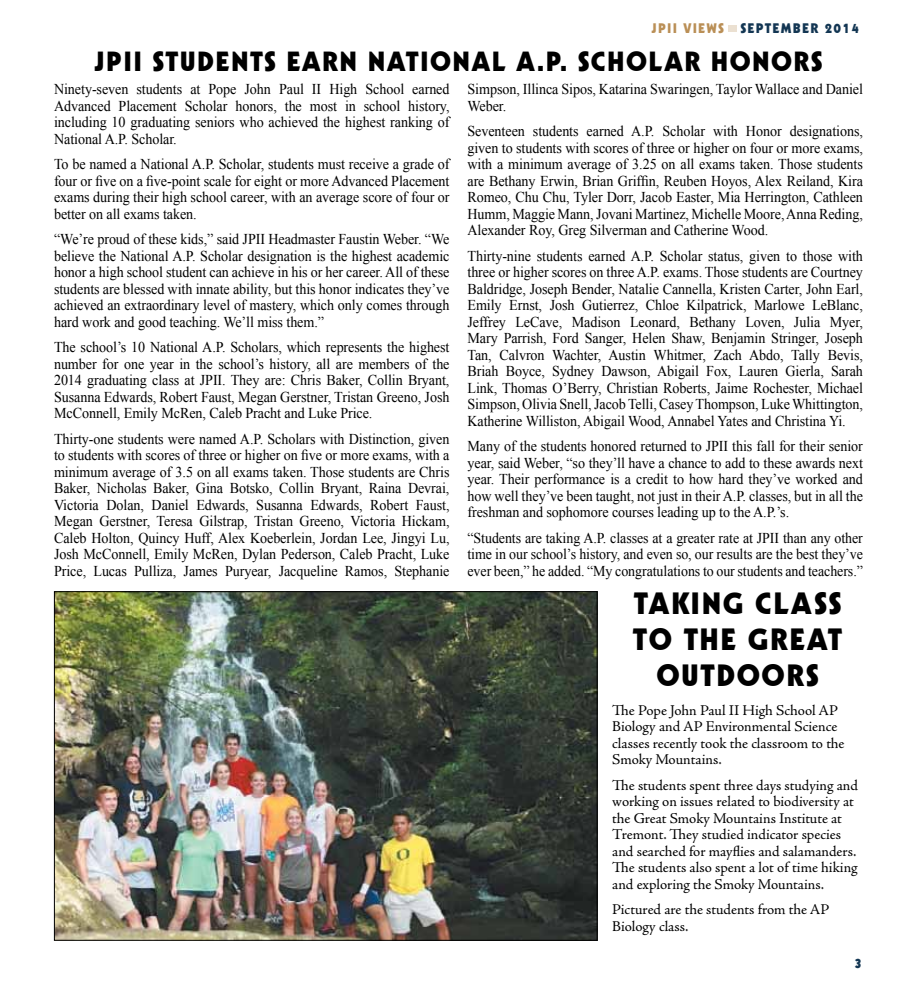
<style>
.page{position:relative;width:917px;height:999px;background:#fff}
.page>*{position:absolute;margin:0;border:0;box-sizing:border-box;transform-origin:0 0}
.t1{font:30px "Geometric 231 BT Heavy C";letter-spacing:.05em;color:#000}
.t2{font:27px "Geometric 231 BT Heavy C";letter-spacing:.05em;color:#000}
.t3{font:15px/16.5px "Times New Roman";letter-spacing:-.005em;color:#000;text-align:justify;scale:.94 1}
.t4{font:15px/16.5px "Adobe Jenson Pro";letter-spacing:-.005em;color:#000}
.t5{font:15px/16.5px "Times New Roman";letter-spacing:-.005em;color:#000;text-align:justify;scale:.93 1}
.t6{font:13.5px "Geometric 231 BT Heavy C";letter-spacing:.09em;color:#133653}
.t7{font:13.5px "Geometric 231 BT Heavy C";color:#ba8f56}
.s1{color:#ba8f56}
</style>
<div class="page">
<div style="left:728px;top:25px;width:8px;height:7px;background:#ebe0d1"></div>
<img style="left:56px;top:593px;width:539px;height:346px">
<p class="t7" style="left:651px;top:20px;width:14px">JPII</p>
<p class="t6" style="left:683px;top:20px;width:67px"><span class="s1">VIEWS</span> SEPTEMBER</p>
<p class="t6" style="left:824px;top:20px;width:36px">2014</p>
<h2 class="t2" style="left:94px;top:45px;width:24px">JPII</h2>
<h2 class="t2" style="left:152px;top:45px;width:671px">STUDENTS EARN NATIONAL A.P. SCHOLAR HONORS</h2>
<p class="t3" style="left:54px;top:81px;width:422px">Ninety-seven students at Pope John Paul II High School earned Advanced Placement Scholar honors, the most in school history, including 10 graduating seniors who achieved the highest ranking of National A.P. Scholar.</p>
<p class="t3" style="left:54px;top:156px;width:422px">To be named a National A.P. Scholar, students must receive a grade of four or five on a five-point scale for eight or more Advanced Placement exams during their high school career, with an average score of four or better on all exams taken.</p>
<p class="t3" style="left:54px;top:231px;width:422px">“We’re proud of these kids,” said JPII Headmaster Faustin Weber. “We believe the National A.P. Scholar designation is the highest academic honor a high school student can achieve in his or her career. All of these students are blessed with innate ability, but this honor indicates they’ve achieved an extraordinary level of mastery, which only comes through hard work and good teaching. We’ll miss them.”</p>
<p class="t3" style="left:54px;top:339px;width:422px">The school’s 10 National A.P. Scholars, which represents the highest number for one year in the school’s history, all are members of the 2014 graduating class at JPII. They are: Chris Baker, Collin Bryant, Susanna Edwards, Robert Faust, Megan Gerstner, Tristan Greeno, Josh McConnell, Emily McRen, Caleb Pracht and Luke Price.</p>
<p class="t3" style="left:54px;top:430px;width:422px">Thirty-one students were named A.P. Scholars with Distinction, given to students with scores of three or higher on five or more exams, with a minimum average of 3.5 on all exams taken. Those students are Chris Baker, Nicholas Baker, Gina Botsko, Collin Bryant, Raina Devrai, Victoria Dolan, Daniel Edwards, Susanna Edwards, Robert Faust, Megan Gerstner, Teresa Gilstrap, Tristan Greeno, Victoria Hickam, Caleb Holton, Quincy Huff, Alex Koeberlein, Jordan Lee, Jingyi Lu, Josh McConnell, Emily McRen, Dylan Pederson, Caleb Pracht, Luke Price, Lucas Pulliza, James Puryear, Jacqueline Ramos, Stephanie</p>
<p class="t3" style="left:467px;top:81px;width:422px">Simpson, Illinca Sipos, Katarina Swaringen, Taylor Wallace and Daniel<br>Weber.</p>
<p class="t3" style="left:467px;top:123px;width:422px">Seventeen students earned A.P. Scholar with Honor designations, given to students with scores of three or higher on four or more exams, with a minimum average of 3.25 on all exams taken. Those students are Bethany Erwin, Brian Griffin, Reuben Hoyos, Alex Reiland, Kira Romeo, Chu Chu, Tyler Dorr, Jacob Easter, Mia Herrington, Cathleen Humm, Maggie Mann, Jovani Martinez, Michelle Moore, Anna Reding, Alexander Roy, Greg Silverman and Catherine Wood.</p>
<p class="t3" style="left:467px;top:247px;width:422px">Thirty-nine students earned A.P. Scholar status, given to those with three or higher scores on three A.P. exams. Those students are Courtney Baldridge, Joseph Bender, Natalie Cannella, Kristen Carter, John Earl, Emily Ernst, Josh Gutierrez, Chloe Kilpatrick, Marlowe LeBlanc, Jeffrey LeCave, Madison Leonard, Bethany Loven, Julia Myer, Mary Parrish, Ford Sanger, Helen Shaw, Benjamin Stringer, Joseph Tan, Calvron Wachter, Austin Whitmer, Zach Abdo, Tally Bevis, Briah Boyce, Sydney Dawson, Abigail Fox, Lauren Gierla, Sarah Link, Thomas O’Berry, Christian Roberts, Jaime Rochester, Michael Simpson, Olivia Snell, Jacob Telli, Casey Thompson, Luke Whittington, Katherine Williston, Abigail Wood, Annabel Yates and Christina Yi.</p>
<p class="t3" style="left:467px;top:438px;width:422px">Many of the students honored returned to JPII this fall for their senior year, said Weber, “so they’ll have a chance to add to these awards next year. Their performance is a credit to how hard they’ve worked and how well they’ve been taught, not just in their A.P. classes, but in all the freshman and sophomore courses leading up to the A.P.’s.</p>
<p class="t5" style="left:467px;top:529px;width:427px">“Students are taking A.P. classes at a greater rate at JPII than any other time in our school’s history, and even so, our results are the best they’ve ever been,” he added. “My congratulations to our students and teachers.”</p>
<h1 class="t1" style="left:633px;top:585px;width:20px">TAK</h1>
<h1 class="t1" style="left:690px;top:585px;width:152px">ING CLASS</h1>
<h1 class="t1" style="left:633px;top:621px;width:211px">TO THE GREAT</h1>
<h1 class="t1" style="left:656px;top:657px;width:164px">OUTDOORS</h1>
<p class="t4" style="left:612px;top:702px;width:234px">The Pope John Paul II High School AP Biology and AP Environmental Science classes recently took the classroom to the Smoky Mountains.</p>
<p class="t4" style="left:612px;top:777px;width:247px">The students spent three days studying and working on issues related to biodiversity at the Great Smoky Mountains Institute at Tremont. They studied indicator species and searched for mayflies and salamanders.<br>The students also spent a lot of time hiking and exploring the Smoky Mountains.</p>
<p class="t4" style="left:612px;top:901px;width:219px">Pictured are the students from the AP<br>Biology class.</p>
<p class="t6" style="left:854px;top:955px;width:9px">3</p>
</div>
